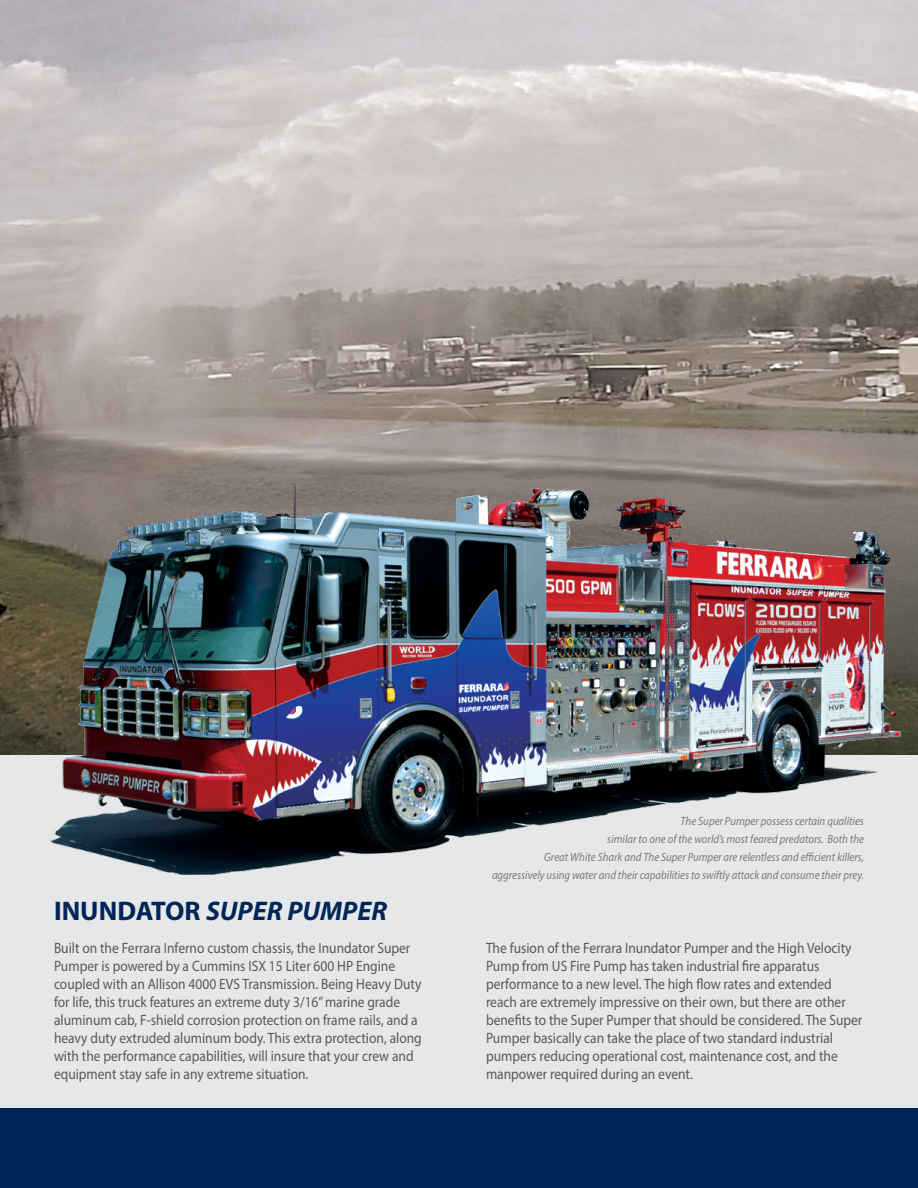
<style>
.page{position:relative;width:918px;height:1188px;background:#fff}
.page>*{position:absolute;margin:0;border:0;box-sizing:border-box;transform-origin:0 0}
.t1{font:italic 700 27px "Myriad Pro";color:#002659}
.t2{font:15px/18px "Myriad Pro";color:#58595b;scale:.9 1}
.t3{font:italic 12px/18px "Myriad Pro";color:#797a7d;text-align:right;scale:.9 1}
.s1{font-style:normal}
</style>
<div class="page">
<div style="left:0;top:0;width:918px;height:1172px;background:#e6e7e8"></div>
<img style="left:0;top:0;width:918px;height:755px">
<img style="left:14px;top:441px;width:904px;height:434px">
<div style="left:0;top:1108px;width:918px;height:80px;background:#002659"></div>
<h1 class="t1" style="left:54px;top:893px;width:335px"><span class="s1">INUNDATOR</span> SUPER PUMPER</h1>
<p class="t2" style="left:54px;top:939px;width:410px">Built on the Ferrara Inferno custom chassis, the Inundator Super Pumper is powered by a Cummins ISX 15 Liter 600 HP Engine coupled with an Allison 4000 EVS Transmission. Being Heavy Duty for life, this truck features an extreme duty 3/16” marine grade aluminum cab, F-shield corrosion protection on frame rails, and a heavy duty extruded aluminum body. This extra protection, along with the performance capabilities, will insure that your crew and equipment stay safe in any extreme situation.</p>
<p class="t3" style="left:492px;top:812px;width:415px">The Super Pumper possess certain qualities<br>similar to one of the world’s most feared predators. Both the<br>Great White Shark and The Super Pumper are relentless and efficient killers, aggressively using water and their capabilities to swiftly attack and consume their prey.</p>
<p class="t2" style="left:486px;top:939px;width:420px">The fusion of the Ferrara Inundator Pumper and the High Velocity Pump from US Fire Pump has taken industrial fire apparatus performance to a new level. The high flow rates and extended reach are extremely impressive on their own, but there are other benefits to the Super Pumper that should be considered. The Super Pumper basically can take the place of two standard industrial pumpers reducing operational cost, maintenance cost, and the manpower required during an event.</p>
</div>
